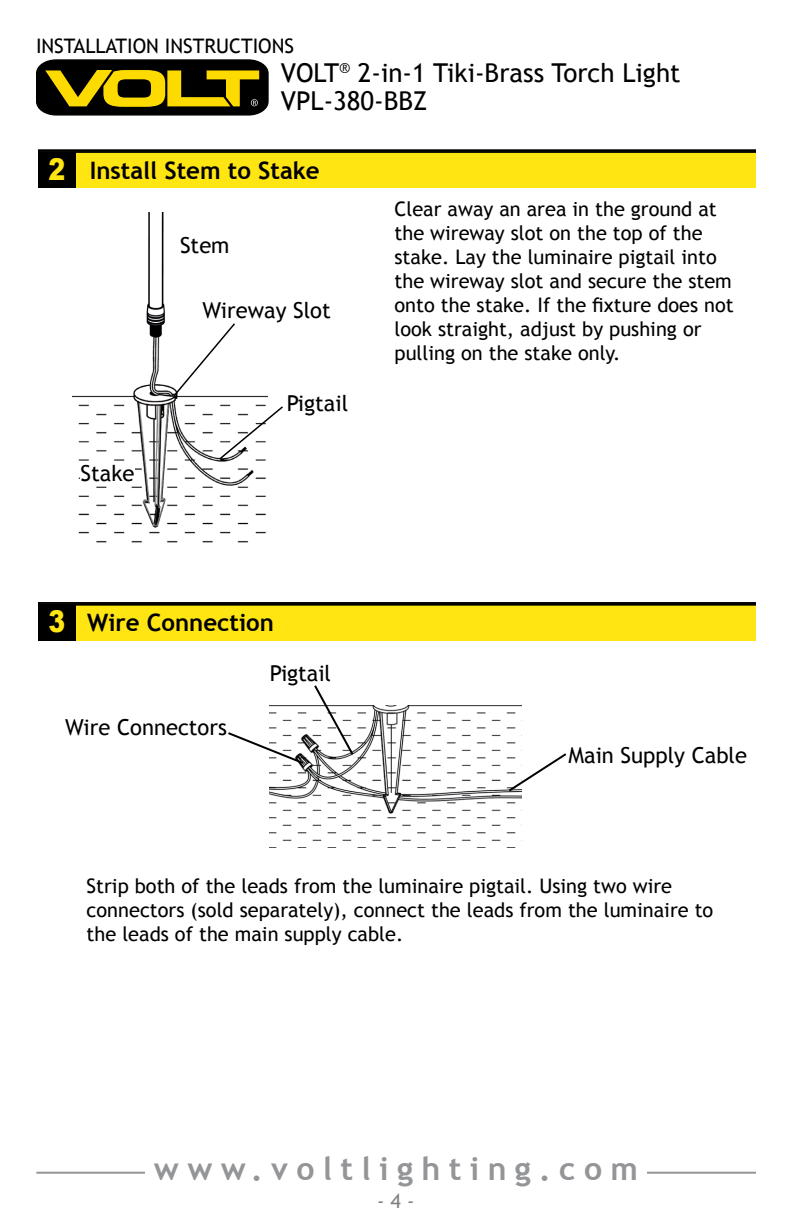
<style>
.page{position:relative;width:792px;height:1224px;background:#fff}
.page>*{position:absolute;margin:0;border:0;box-sizing:border-box;transform-origin:0 0}
.t1{font:700 32px "Trebuchet MS";letter-spacing:.26em;color:#939598}
.t2{font:26px/28.8px "Trebuchet MS";color:#000}
.t3{font:700 24px "Trebuchet MS";color:#000}
.t4{font:22px "Trebuchet MS";color:#000}
.t5{font:20px/24px "Trebuchet MS";color:#000}
.t6{font:20px "Trebuchet MS";color:#808184}
.s1{font-family:"Arial";font-weight:900;font-size:30px;color:#ffe512}
</style>
<div class="page">
<svg style="left:36px;top:59px;width:233px;height:57px;background:#594e08"></svg>
<hr style="left:36px;top:1172px;width:720px;height:2px;background:#939598">
<div style="left:145px;top:1156px;width:502px;height:35px;background:#fff"></div>
<div style="left:45px;top:151px;width:711px;height:37px;background:#ffe512"></div>
<div style="left:38px;top:151px;width:37px;height:37px;background:#000"></div>
<div style="left:38px;top:149px;width:718px;height:4px;border:2px solid #000"></div>
<img style="left:72px;top:213px;width:196px;height:330px">
<div style="left:180px;top:237px;width:50px;height:16px;background:#fff"></div>
<div style="left:81px;top:464px;width:54px;height:17px;background:#fff"></div>
<div style="left:202px;top:296px;width:129px;height:27px;background:#fff"></div>
<svg style="left:218px;top:405px;width:65px;height:56px"></svg>
<svg style="left:172px;top:322px;width:65px;height:76px"></svg>
<div style="left:45px;top:604px;width:711px;height:37px;background:#ffe512"></div>
<div style="left:38px;top:604px;width:37px;height:37px;background:#000"></div>
<div style="left:38px;top:602px;width:718px;height:4px;border:2px solid #000"></div>
<img style="left:270px;top:706px;width:252px;height:135px">
<svg style="left:312px;top:685px;width:43px;height:72px"></svg>
<svg style="left:228px;top:731px;width:77px;height:35px"></svg>
<svg style="left:506px;top:751px;width:61px;height:42px"></svg>
<p class="t5" style="left:36px;top:34px;width:260px">INSTALLATION INSTRUCTIONS</p>
<h2 class="t2" style="left:281px;top:58px;width:401px">VOLT<sup>®</sup> 2-in-1 Tiki-Brass Torch Light<br>VPL-380-BBZ</h2>
<p class="t3" style="left:49px;top:155px;width:273px"><span class="s1">2</span> Install Stem to Stake</p>
<p class="t4" style="left:180px;top:232px;width:51px">Stem</p>
<p class="t4" style="left:202px;top:297px;width:130px">Wireway Slot</p>
<p class="t4" style="left:81px;top:460px;width:55px">Stake</p>
<p class="t4" style="left:287px;top:390px;width:63px">Pigtail</p>
<p class="t5" style="left:395px;top:198px;width:341px">Clear away an area in the ground at the wireway slot on the top of the stake. Lay the luminaire pigtail into the wireway slot and secure the stem onto the stake. If the fixture does not look straight, adjust by pushing or pulling on the stake only.</p>
<p class="t3" style="left:49px;top:608px;width:227px"><span class="s1">3</span> Wire Connection</p>
<p class="t4" style="left:65px;top:715px;width:163px">Wire Connectors</p>
<p class="t4" style="left:270px;top:660px;width:63px">Pigtail</p>
<p class="t4" style="left:569px;top:742px;width:180px">Main Supply Cable</p>
<p class="t5" style="left:87px;top:874px;width:628px">Strip both of the leads from the luminaire pigtail. Using two wire connectors (sold separately), connect the leads from the luminaire to the leads of the main supply cable.</p>
<h1 class="t1" style="left:154px;top:1149px;width:485px">www.voltlighting.com</h1>
<p class="t6" style="left:377px;top:1189px;width:39px">- 4 -</p>
</div>
